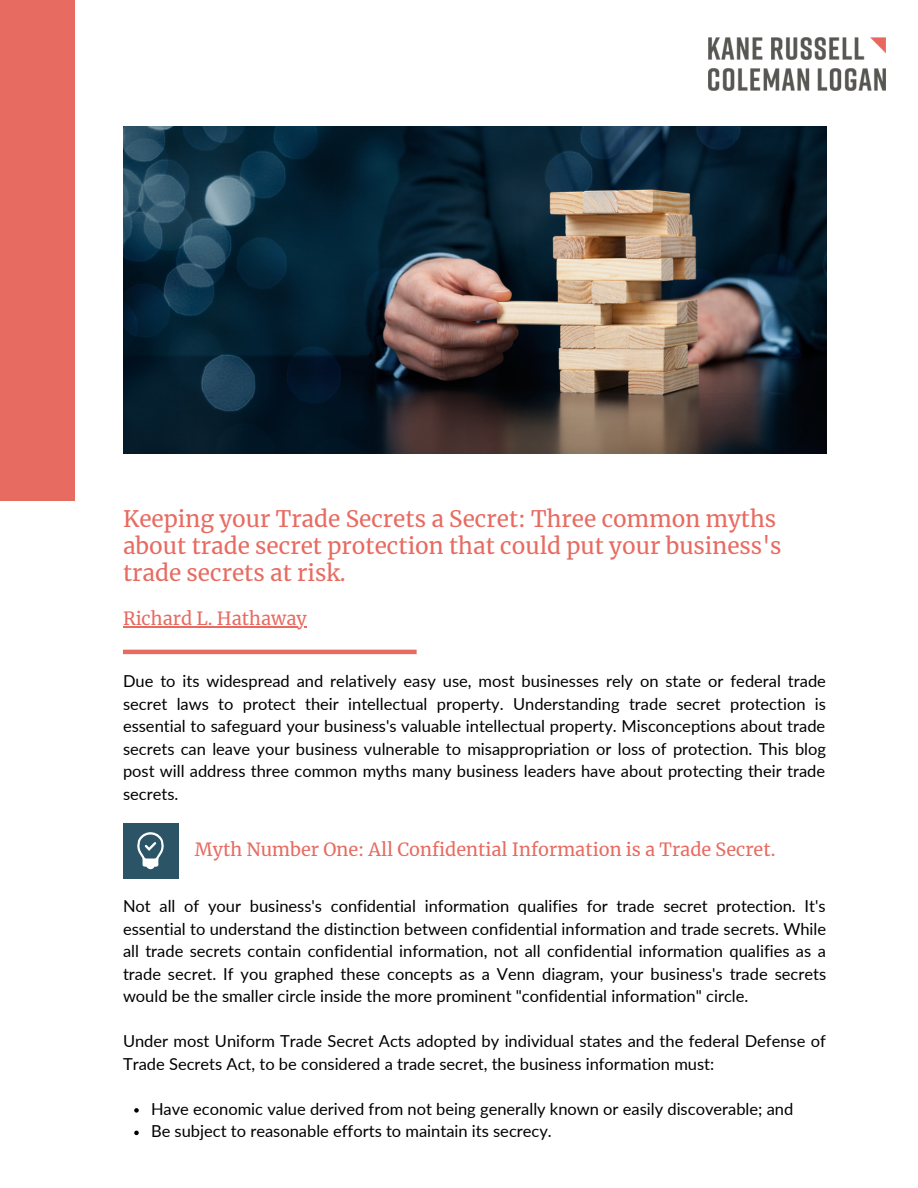
<style>
.page{position:relative;width:918px;height:1188px;background:#fff}
.page>*{position:absolute;margin:0;border:0;box-sizing:border-box;transform-origin:0 0}
.t1{font:22.5px/27px "Merriweather";color:#e76b61}
.t2{font:18px "Merriweather";color:#e76b61}
.t3{font:16.5px/22.5px "Lato";color:#000}
</style>
<div class="page">
<div style="left:0;top:0;width:75px;height:500px;background:#e76b61"></div>
<hr style="left:123px;top:650px;width:294px;height:4px;background:#e76b61">
<svg style="left:134px;top:1108px;width:5px;height:5px"></svg>
<svg style="left:134px;top:1131px;width:5px;height:4px"></svg>
<img style="left:709px;top:38px;width:176px;height:52px">
<div style="left:123px;top:823px;width:55px;height:55px;background:#2b5567"></div>
<svg style="left:137px;top:832px;width:27px;height:37px"></svg>
<img style="left:123px;top:127px;width:703px;height:326px">
<hr style="left:123px;top:626px;width:184px;height:1px;background:#e76b61">
<h1 class="t1" style="left:123px;top:506px;width:660px">Keeping your Trade Secrets a Secret: Three common myths about trade secret protection that could put your business's trade secrets at risk.</h1>
<p class="t2" style="left:123px;top:607px;width:185px">Richard L. Hathaway</p>
<p class="t3" style="left:123px;top:670px;width:705px;text-align:justify">Due to its widespread and relatively easy use, most businesses rely on state or federal trade secret laws to protect their intellectual property. Understanding trade secret protection is essential to safeguard your business's valuable intellectual property. Misconceptions about trade secrets can leave your business vulnerable to misappropriation or loss of protection. This blog post will address three common myths many business leaders have about protecting their trade secrets.</p>
<p class="t2" style="left:195px;top:839px;width:582px">Myth Number One: All Confidential Information is a Trade Secret.</p>
<p class="t3" style="left:123px;top:895px;width:705px;text-align:justify">Not all of your business's confidential information qualifies for trade secret protection. It's essential to understand the distinction between confidential information and trade secrets. While all trade secrets contain confidential information, not all confidential information qualifies as a trade secret. If you graphed these concepts as a Venn diagram, your business's trade secrets would be the smaller circle inside the more prominent "confidential information" circle.</p>
<p class="t3" style="left:123px;top:1030px;width:704px">Under most Uniform Trade Secret Acts adopted by individual states and the federal Defense of<br>Trade Secrets Act, to be considered a trade secret, the business information must:</p>
<p class="t3" style="left:151px;top:1097px;width:644px">Have economic value derived from not being generally known or easily discoverable; and<br>Be subject to reasonable efforts to maintain its secrecy.</p>
</div>
